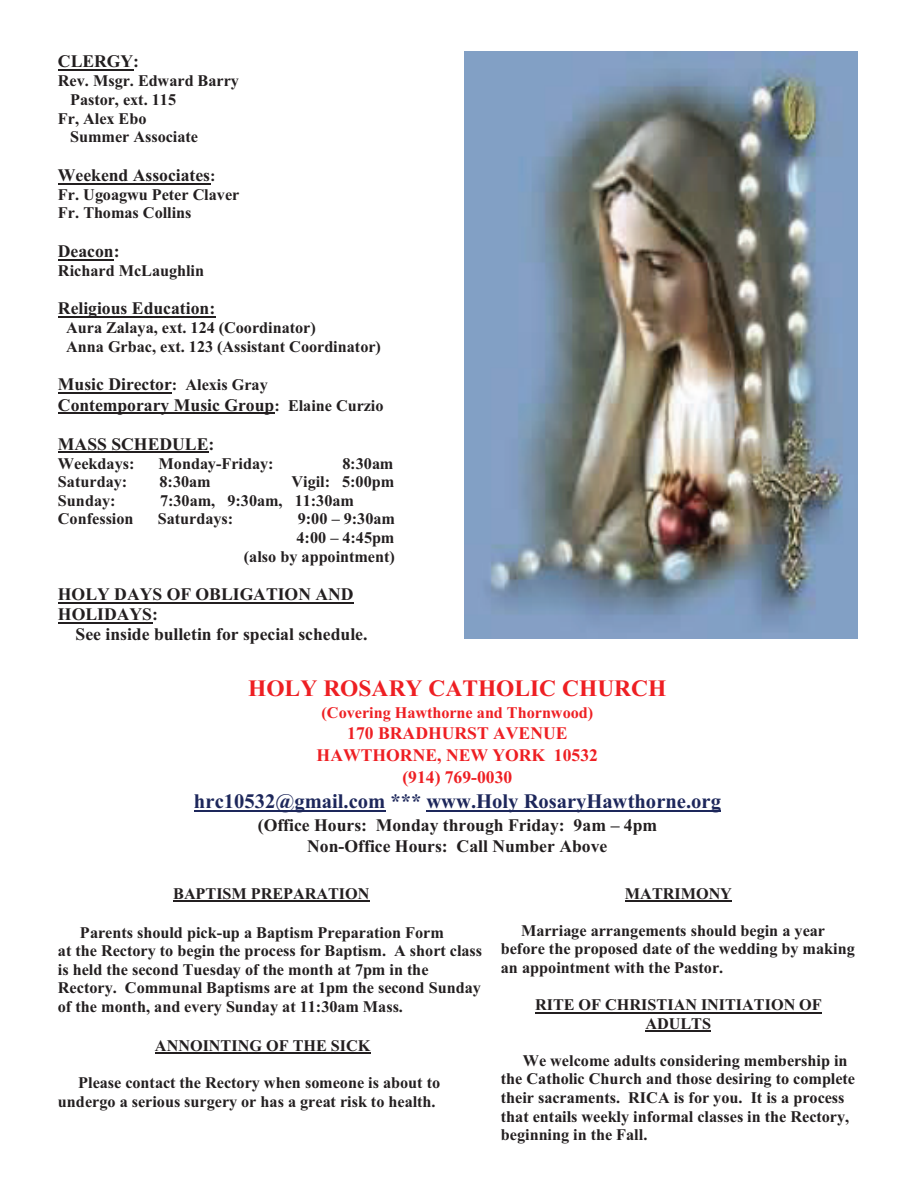
<style>
.page{position:relative;width:918px;height:1188px;background:#fff}
.page>*{position:absolute;margin:0;border:0;box-sizing:border-box;transform-origin:0 0}
.t1{font:700 23.4px "Times New Roman";color:#ee1f23}
.t2{font:700 20.7px "Times New Roman";color:#1d275b}
.t3{font:700 17.7px/20.2px "Times New Roman";color:#231f20}
.t4{font:700 17.7px/21.9px "Times New Roman";color:#ee1f23;text-align:center}
.t5{font:700 16.2px/18.6px "Times New Roman";color:#231f20}
.t6{font:700 16.2px "Times New Roman";color:#ee1f23}
.s1{font-size:16.2px}
</style>
<div class="page">
<hr style="left:58px;top:69px;width:75px;height:2px;background:#231f20">
<hr style="left:58px;top:183px;width:152px;height:1px;background:#231f20">
<hr style="left:58px;top:259px;width:56px;height:1px;background:#231f20">
<hr style="left:58px;top:316px;width:157px;height:2px;background:#231f20">
<hr style="left:58px;top:392px;width:114px;height:2px;background:#231f20">
<hr style="left:58px;top:412px;width:217px;height:2px;background:#231f20">
<hr style="left:58px;top:452px;width:151px;height:1px;background:#231f20">
<hr style="left:58px;top:602px;width:296px;height:2px;background:#231f20">
<hr style="left:58px;top:622px;width:94px;height:2px;background:#231f20">
<hr style="left:194px;top:810px;width:191px;height:2px;background:#1d275b">
<hr style="left:427px;top:810px;width:294px;height:2px;background:#1d275b">
<hr style="left:173px;top:900px;width:197px;height:2px;background:#231f20">
<hr style="left:155px;top:1053px;width:215px;height:1px;background:#231f20">
<hr style="left:625px;top:900px;width:107px;height:2px;background:#231f20">
<hr style="left:535px;top:1012px;width:287px;height:2px;background:#231f20">
<hr style="left:646px;top:1031px;width:65px;height:1px;background:#231f20">
<img style="left:465px;top:51px;width:392px;height:588px">
<p class="t3" style="left:58px;top:53px;width:83px">CLERGY:</p>
<p class="t5" style="left:58px;top:74px;width:182px">Rev. Msgr. Edward Barry</p>
<p class="t5" style="left:70px;top:92px;width:108px">Pastor, ext. 115</p>
<p class="t5" style="left:58px;top:111px;width:90px">Fr, Alex Ebo</p>
<p class="t5" style="left:70px;top:129px;width:129px">Summer Associate</p>
<p class="t3" style="left:58px;top:167px;width:159px">Weekend Associates<span class="s1">:</span></p>
<p class="t5" style="left:58px;top:187px;width:183px">Fr. Ugoagwu Peter Claver<br>Fr. Thomas Collins</p>
<p class="t3" style="left:58px;top:243px;width:63px">Deacon:</p>
<p class="t5" style="left:58px;top:263px;width:148px">Richard McLaughlin</p>
<p class="t3" style="left:58px;top:300px;width:159px">Religious Education:</p>
<p class="t5" style="left:66px;top:320px;width:316px">Aura Zalaya, ext. 124 (Coordinator)<br>Anna Grbac, ext. 123 (Assistant Coordinator)</p>
<p class="t3" style="left:58px;top:376px;width:327px">Music Director<span class="s1">: Alexis Gray<br></span>Contemporary Music Group<span class="s1">: Elaine Curzio</span></p>
<p class="t3" style="left:58px;top:435px;width:158px">MASS SCHEDULE:</p>
<p class="t5" style="left:58px;top:456px;width:78px">Weekdays:</p>
<p class="t5" style="left:159px;top:456px;width:117px">Monday-Friday:</p>
<p class="t5" style="left:342px;top:456px;width:53px">8:30am</p>
<p class="t5" style="left:58px;top:474px;width:71px">Saturday:</p>
<p class="t5" style="left:160px;top:474px;width:53px">8:30am</p>
<p class="t5" style="left:292px;top:474px;width:104px">Vigil: 5:00pm</p>
<p class="t5" style="left:58px;top:493px;width:59px">Sunday:</p>
<p class="t5" style="left:160px;top:493px;width:195px">7:30am, 9:30am, 11:30am</p>
<p class="t5" style="left:58px;top:511px;width:77px">Confession</p>
<p class="t5" style="left:158px;top:511px;width:77px">Saturdays:</p>
<p class="t5" style="left:244px;top:511px;width:153px;text-align:right">9:00 – 9:30am<br>4:00 – 4:45pm<br>(also by appointment)</p>
<p class="t3" style="left:58px;top:586px;width:297px">HOLY DAYS OF OBLIGATION AND<br>HOLIDAYS:</p>
<p class="t3" style="left:76px;top:626px;width:293px">See inside bulletin for special schedule.</p>
<h1 class="t1" style="left:248px;top:680px;width:420px">HOLY ROSARY CATHOLIC CHURCH</h1>
<p class="t6" style="left:322px;top:707px;width:273px">(Covering Hawthorne and Thornwood)</p>
<p class="t4" style="left:317px;top:725px;width:283px">170 BRADHURST AVENUE<br>HAWTHORNE, NEW YORK 10532 (914) 769-0030</p>
<p class="t2" style="left:194px;top:794px;width:529px">hrc10532@gmail.com *** www.Holy RosaryHawthorne.org</p>
<p class="t3" style="left:258px;top:816px;width:401px;line-height:21.9px;text-align:center">(Office Hours: Monday through Friday: 9am – 4pm<br>Non-Office Hours: Call Number Above</p>
<p class="t5" style="left:173px;top:886px;width:198px">BAPTISM PREPARATION</p>
<p class="t5" style="left:58px;top:925px;width:426px;text-indent:22px">Parents should pick-up a Baptism Preparation Form<br>at the Rectory to begin the process for Baptism. A short class is held the second Tuesday of the month at 7pm in the Rectory. Communal Baptisms are at 1pm the second Sunday of the month, and every Sunday at 11:30am Mass.</p>
<p class="t5" style="left:155px;top:1038px;width:217px">ANNOINTING OF THE SICK</p>
<p class="t5" style="left:58px;top:1075px;width:384px;text-align:right">Please contact the Rectory when someone is about to undergo a serious surgery or has a great risk to health.</p>
<p class="t5" style="left:625px;top:886px;width:108px">MATRIMONY</p>
<p class="t5" style="left:501px;top:923px;width:356px;text-indent:20px">Marriage arrangements should begin a year before the proposed date of the wedding by making an appointment with the Pastor.</p>
<p class="t5" style="left:535px;top:997px;width:288px;text-align:center">RITE OF CHRISTIAN INITIATION OF<br>ADULTS</p>
<p class="t5" style="left:501px;top:1053px;width:356px;text-indent:22px">We welcome adults considering membership in the Catholic Church and those desiring to complete their sacraments. RICA is for you. It is a process that entails weekly informal classes in the Rectory, beginning in the Fall.</p>
</div>
